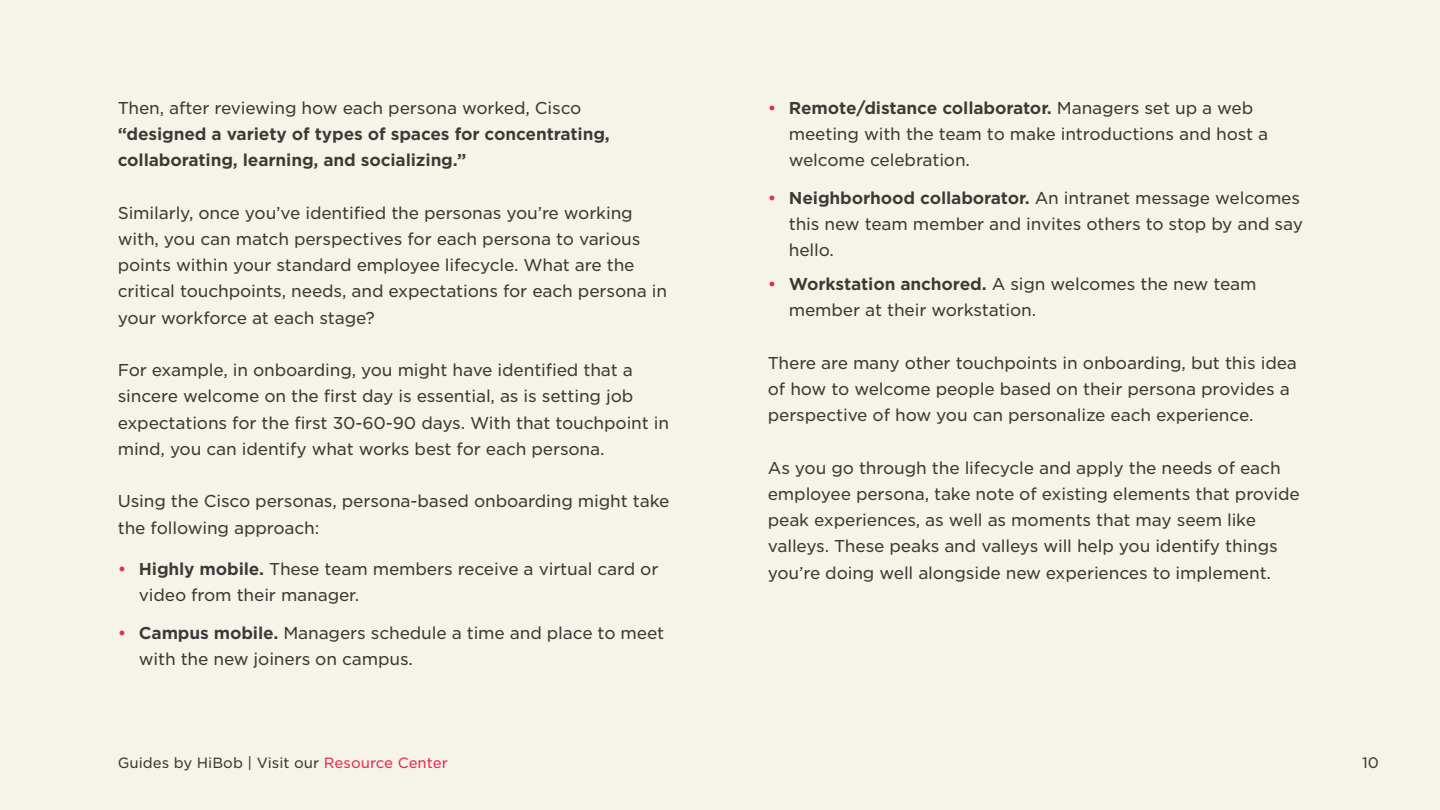
<style>
.page{position:relative;width:1440px;height:810px;background:#f6f3e8}
.page>*{position:absolute;margin:0;border:0;box-sizing:border-box;transform-origin:0 0}
.Body_text{font:16.5px/26.2px "Gotham S Sm";letter-spacing:-.01em;color:#3a3a37}
.Body_text-2{font:700 16.5px/26.2px "Gotham S Sm";letter-spacing:-.01em;color:#3a3a37}
.t1{font:500 16.5px "Gotham S Sm";color:#e52c51}
.t2{font:14.7px "Gotham S Sm";color:#3a3a37}
.t3{font:14.25px "Gotham S Sm";color:#3a3a37}
.s1{font-weight:400}
.s2{font-weight:700}
.s3{color:#e52c51}
</style>
<div class="page">
<p class="Body_text-2" style="left:118px;top:94px;width:494px"><span class="s1">Then, after reviewing how each persona worked, Cisco </span>“designed a variety of types of spaces for concentrating, collaborating, learning, and socializing “.</p>
<p class="Body_text" style="left:118px;top:199px;width:551px">Similarly, once you’ve identified the personas you’re working with, you can match perspectives for each persona to various points within your standard employee lifecycle. What are the critical touchpoints, needs, and expectations for each persona in your workforce at each stage?</p>
<p class="Body_text" style="left:118px;top:357px;width:553px">For example in, onboarding, you might have identified that a sincere welcome on the first day is essential, as is setting job expectations for the first 30-60-90 days. With that touchpoint in mind, you can identify what works best for each persona.</p>
<p class="Body_text" style="left:118px;top:488px;width:553px">Using the Cisco personas, persona-based onboarding might take the following approach:</p>
<p class="Body_text" style="left:139px;top:555px;width:521px"><span class="s2">Highly mobile.</span> These team members receive a virtual card or</p>
<p class="t1" style="left:118px;top:558px;width:10px">•</p>
<p class="t1" style="left:118px;top:621px;width:10px">•</p>
<p class="Body_text" style="left:139px;top:582px;width:222px">video from their manager.</p>
<p class="Body_text" style="left:139px;top:619px;width:527px"><span class="s2">Campus mobile.</span> Managers schedule a time and place to meet</p>
<p class="Body_text" style="left:139px;top:645px;width:276px">with the new joiners on campus.</p>
<p class="t3" style="left:118px;top:753px;width:332px">Guides by HiBob | Visit our <span class="s3">Resource Center</span></p>
<p class="t1" style="left:768px;top:96px;width:10px">•</p>
<p class="t1" style="left:768px;top:186px;width:10px">•</p>
<p class="t1" style="left:768px;top:273px;width:10px">•</p>
<p class="Body_text-2" style="left:789px;top:94px;width:466px">Remote/distance collaborator. <span class="s1">Managers set up a web</span></p>
<p class="Body_text" style="left:789px;top:120px;width:481px">meeting with the team to make introductions and host a welcome celebration.</p>
<p class="Body_text-2" style="left:789px;top:184px;width:513px">Neighborhood collaborator. <span class="s1">An intranet message welcomes</span></p>
<p class="Body_text" style="left:789px;top:210px;width:516px">this new team member and invites others to stop by and say hello.</p>
<p class="Body_text" style="left:789px;top:270px;width:469px"><span class="s2">Workstation anchored</span> A<span class="s2">.</span> sign welcomes the new team</p>
<p class="Body_text" style="left:789px;top:297px;width:249px">member at their workstation.</p>
<p class="Body_text" style="left:768px;top:349px;width:531px">There are many other touchpoints in onboarding, but this idea of how to welcome people based on their persona provides a perspective of how you can personalize each experience.</p>
<p class="Body_text" style="left:768px;top:454px;width:534px">As you go through the lifecycle and apply the needs of each employee persona, take note of existing elements that provide peak experiences, as well as moments that may seem like valleys. These peaks and valleys will help you identify things you’re doing well alongside new experiences to implement.</p>
<p class="t2" style="left:1362px;top:753px;width:18px">10</p>
</div>
